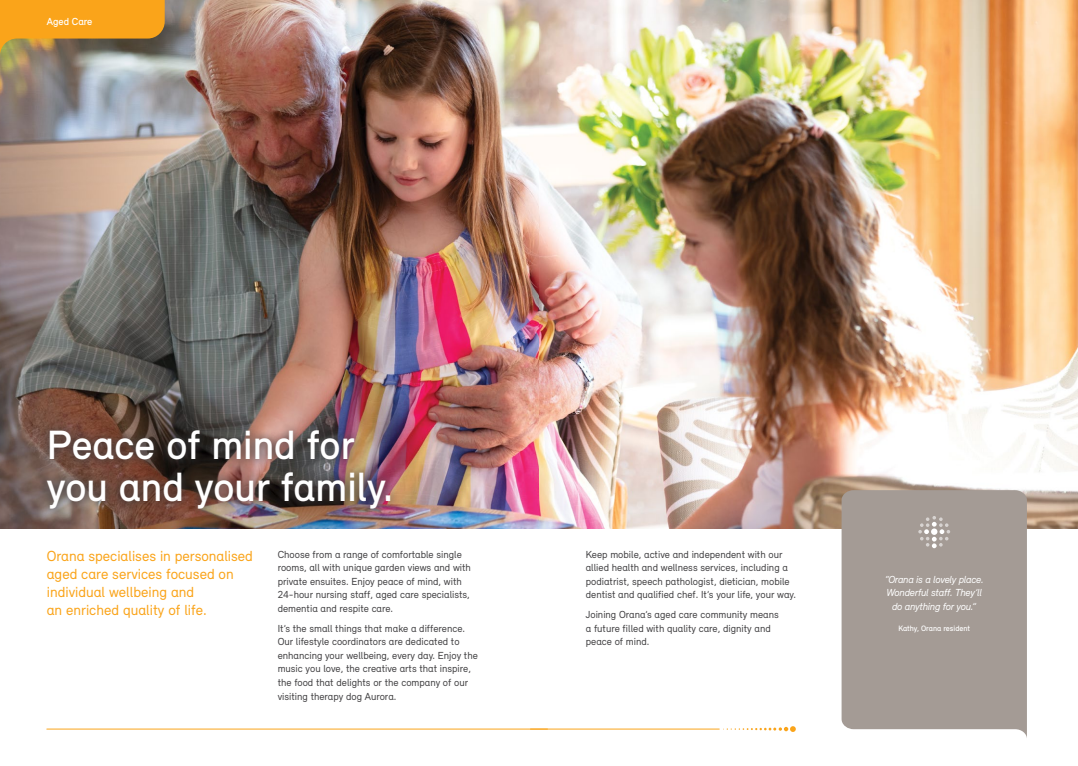
<style>
.page{position:relative;width:1078px;height:766px;background:#fff}
.page>*{position:absolute;margin:0;border:0;box-sizing:border-box;transform-origin:0 0}
.page_title_large_rev{font:500 42px "Relevant";color:#fff}
.LS_Body_Copy{font:15px/18px "Relevant";color:#faa41a}
.LS_Body_Copy-2{font:10.5px/13.5px "Relevant";color:#414042}
.LS_Quote{font:italic 10.5px/13.5px "Relevant";letter-spacing:-.02em;color:#fff;text-align:center}
.t1{font:500 10.5px "Relevant";color:#fff}
.LS_Quote_Name{font:500 8px "Relevant";color:#fff}
</style>
<div class="page">
<img style="left:0;top:0;width:1077px;height:528px">
<hr style="left:530px;top:728px;width:189px;height:1px;background:#faa41a">
<svg style="left:723px;top:726px;width:72px;height:5px"></svg>
<div style="left:841px;top:490px;width:185px;height:245px;background:#a49b95"></div>
<div style="left:38px;top:421px;width:362px;height:97px;background:#414042;opacity:.9"></div>
<hr style="left:47px;top:728px;width:500px;height:1px;background:#faa41a">
<svg style="left:0;top:0;width:165px;height:72px;background:#c99744"></svg>
<svg style="left:918px;top:515px;width:31px;height:33px"></svg>
<p class="t1" style="left:47px;top:15px;width:47px">Aged Care</p>
<p class="page_title_large_rev" style="left:47px;top:420px;width:309px">Peace of mind for</p>
<p class="page_title_large_rev" style="left:47px;top:462px;width:348px">you and your family.</p>
<p class="LS_Body_Copy" style="left:47px;top:546px;width:208px">Orana specialises in personalised aged care services focused on individual wellbeing and<br>an enriched quality of life.</p>
<p class="LS_Body_Copy-2" style="left:277px;top:547px;width:195px">Choose from a range of comfortable single rooms, all with unique garden views and with private ensuites. Enjoy peace of mind, with 24-hour nursing staff, aged care specialists, dementia and respite care.</p>
<p class="LS_Body_Copy-2" style="left:277px;top:621px;width:202px">It’s the small things that make a difference.<br>Our lifestyle coordinators are dedicated to enhancing your wellbeing, every day. Enjoy the music you love, the creative arts that inspire, the food that delights or the company of our visiting therapy dog Aurora.</p>
<p class="LS_Body_Copy-2" style="left:585px;top:547px;width:211px">Keep mobile, active and independent with our allied health and wellness services, including a podiatrist, speech pathologist, dietician, mobile dentist and qualified chef. It’s your life, your way.</p>
<p class="LS_Body_Copy-2" style="left:585px;top:607px;width:194px">Joining Orana’s aged care community means a future filled with quality care, dignity and peace of mind.</p>
<p class="LS_Quote" style="left:884px;top:572px;width:101px">“Orana is a lovely place.<br>Wonderful staff. They’ll do anything for you.”</p>
<p class="LS_Quote_Name" style="left:898px;top:623px;width:73px">Kathy, Orana resident</p>
</div>
